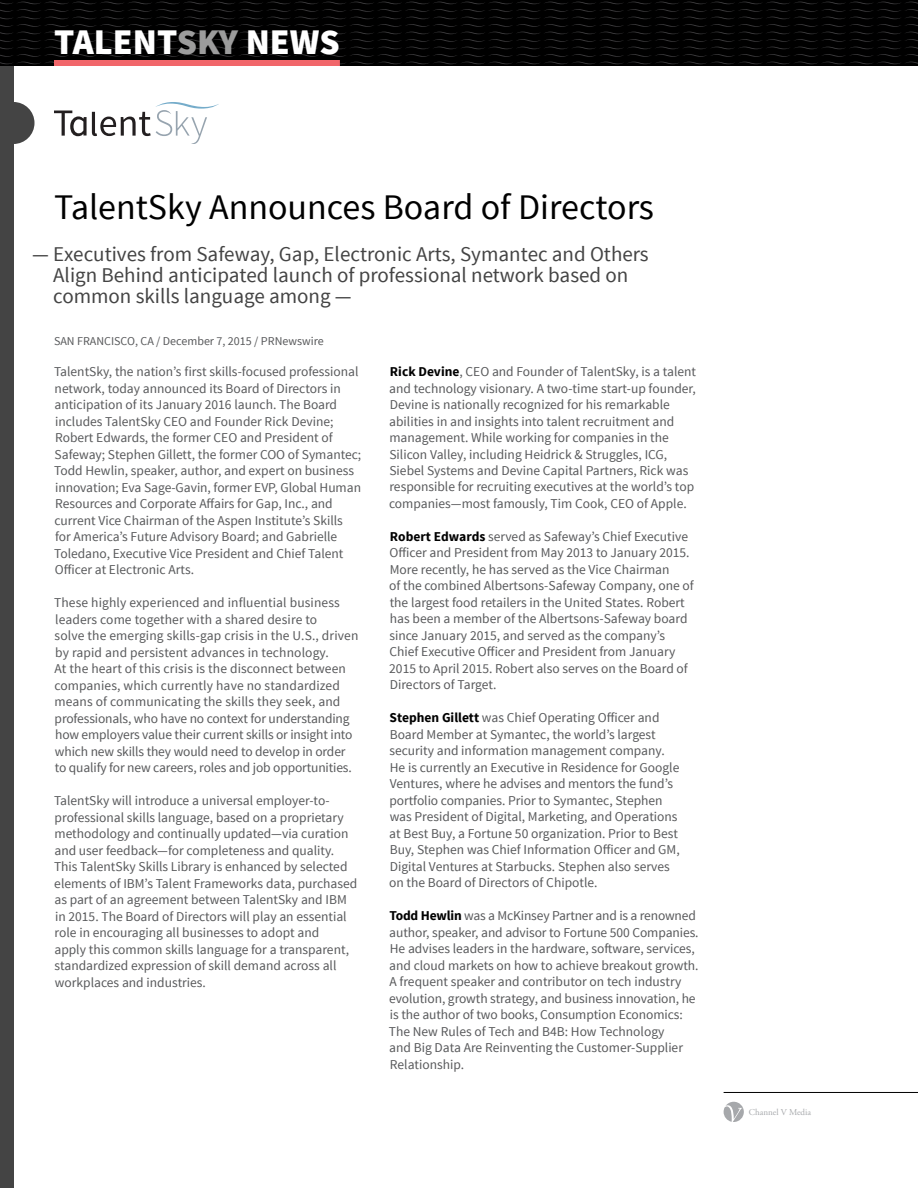
<style>
.page{position:relative;width:918px;height:1188px;background:#fff}
.page>*{position:absolute;margin:0;border:0;box-sizing:border-box;transform-origin:0 0}
.t1{font:36px "Source Sans Pro";color:#000}
.t2{font:900 36px "Source Sans Pro";color:#fff}
.t3{font:21px/21px "Source Sans Pro";color:#444}
.t4{font:13.5px/16.5px "Source Sans Pro";color:#58595b}
.t5{font:12px "Source Sans Pro";color:#58595b}
.t6{font:9px "Adobe Garamond Pro";color:#a6a8ab}
.s1{color:#9c9c9c}
.s2{font-weight:700;color:#000}
</style>
<div class="page">
<div style="left:0;top:66px;width:14px;height:1122px;background:#444"></div>
<svg style="left:14px;top:102px;width:21px;height:42px"></svg>
<div style="left:0;top:0;width:918px;height:66px;background:#000"></div>
<svg style="left:0;top:2px;width:918px;height:62px"></svg>
<svg style="left:54px;top:102px;width:165px;height:42px"></svg>
<svg style="left:724px;top:1102px;width:20px;height:20px"></svg>
<div style="left:54px;top:60px;width:286px;height:6px;background:#f1666a"></div>
<hr style="left:724px;top:1092px;width:194px;height:1px;background:#000">
<h1 class="t2" style="left:54px;top:19px;width:287px">TALENT<span class="s1">SKY</span> NEWS</h1>
<h1 class="t1" style="left:54px;top:185px;width:601px">TalentSky Announces Board of Directors</h1>
<h2 class="t3" style="left:53px;top:244px;width:597px;text-indent:-21px">— Executives from Safeway, Gap, Electronic Arts, Symantec and Others<br>Align Behind anticipated launch of professional network based on common skills language among —</h2>
<p class="t5" style="left:54px;top:334px;width:271px">SAN FRANCISCO, CA / December 7, 2015 / PRNewswire</p>
<p class="t4" style="left:54px;top:364px;width:309px">TalentSky, the nation’s first skills-focused professional network, today announced its Board of Directors in anticipation of its January 2016 launch. The Board includes TalentSky CEO and Founder Rick Devine; Robert Edwards, the former CEO and President of Safeway; Stephen Gillett, the former COO of Symantec; Todd Hewlin, speaker, author, and expert on business innovation; Eva Sage-Gavin, former EVP, Global Human Resources and Corporate Affairs for Gap, Inc., and current Vice Chairman of the Aspen Institute’s Skills for America’s Future Advisory Board; and Gabrielle Toledano, Executive Vice President and Chief Talent Officer at Electronic Arts.</p>
<p class="t4" style="left:54px;top:595px;width:306px">These highly experienced and influential business leaders come together with a shared desire to<br>solve the emerging skills-gap crisis in the U.S., driven by rapid and persistent advances in technology.<br>At the heart of this crisis is the disconnect between companies, which currently have no standardized means of communicating the skills they seek, and professionals, who have no context for understanding how employers value their current skills or insight into which new skills they would need to develop in order to qualify for new careers, roles and job opportunities.</p>
<p class="t4" style="left:54px;top:793px;width:305px">TalentSky will introduce a universal employer-to&shy;professional skills language, based on a proprietary methodology and continually updated—via curation and user feedback—for completeness and quality.<br>This TalentSky Skills Library is enhanced by selected elements of IBM’s Talent Frameworks data, purchased as part of an agreement between TalentSky and IBM in 2015. The Board of Directors will play an essential role in encouraging all businesses to adopt and<br>apply this common skills language for a transparent, standardized expression of skill demand across all workplaces and industries.</p>
<p class="t4" style="left:389px;top:364px;width:308px"><span class="s2">Rick Devine</span>, CEO and Founder of TalentSky, is a talent and technology visionary. A two-time start-up founder, Devine is nationally recognized for his remarkable abilities in and insights into talent recruitment and management. While working for companies in the Silicon Valley, including Heidrick &amp; Struggles, ICG, Siebel Systems and Devine Capital Partners, Rick was responsible for recruiting executives at the world’s top companies—most famously, Tim Cook, CEO of Apple.</p>
<p class="t4" style="left:389px;top:528px;width:306px"><span class="s2">Robert Edwards</span> served as Safeway’s Chief Executive Officer and President from May 2013 to January 2015.<br>More recently, he has served as the Vice Chairman<br>of the combined Albertsons-Safeway Company, one of the largest food retailers in the United States. Robert has been a member of the Albertsons-Safeway board since January 2015, and served as the company’s Chief Executive Officer and President from January 2015 to April 2015. Robert also serves on the Board of Directors of Target.</p>
<p class="t4" style="left:389px;top:710px;width:292px"><span class="s2">Stephen Gillett</span> was Chief Operating Officer and Board Member at Symantec, the world’s largest security and information management company.<br>He is currently an Executive in Residence for Google Ventures, where he advises and mentors the fund’s portfolio companies. Prior to Symantec, Stephen was President of Digital, Marketing, and Operations at Best Buy, a Fortune 50 organization. Prior to Best Buy, Stephen was Chief Information Officer and GM, Digital Ventures at Starbucks. Stephen also serves on the Board of Directors of Chipotle.</p>
<p class="t4" style="left:389px;top:908px;width:311px"><span class="s2">Todd Hewlin</span> was a McKinsey Partner and is a renowned author, speaker, and advisor to Fortune 500 Companies.<br>He advises leaders in the hardware, software, services, and cloud markets on how to achieve breakout growth.<br>A frequent speaker and contributor on tech industry evolution, growth strategy, and business innovation, he is the author of two books, Consumption Economics:<br>The New Rules of Tech and B4B: How Technology<br>and Big Data Are Reinventing the Customer-Supplier Relationship.</p>
<p class="t6" style="left:749px;top:1107px;width:64px">Channel V Media</p>
</div>
